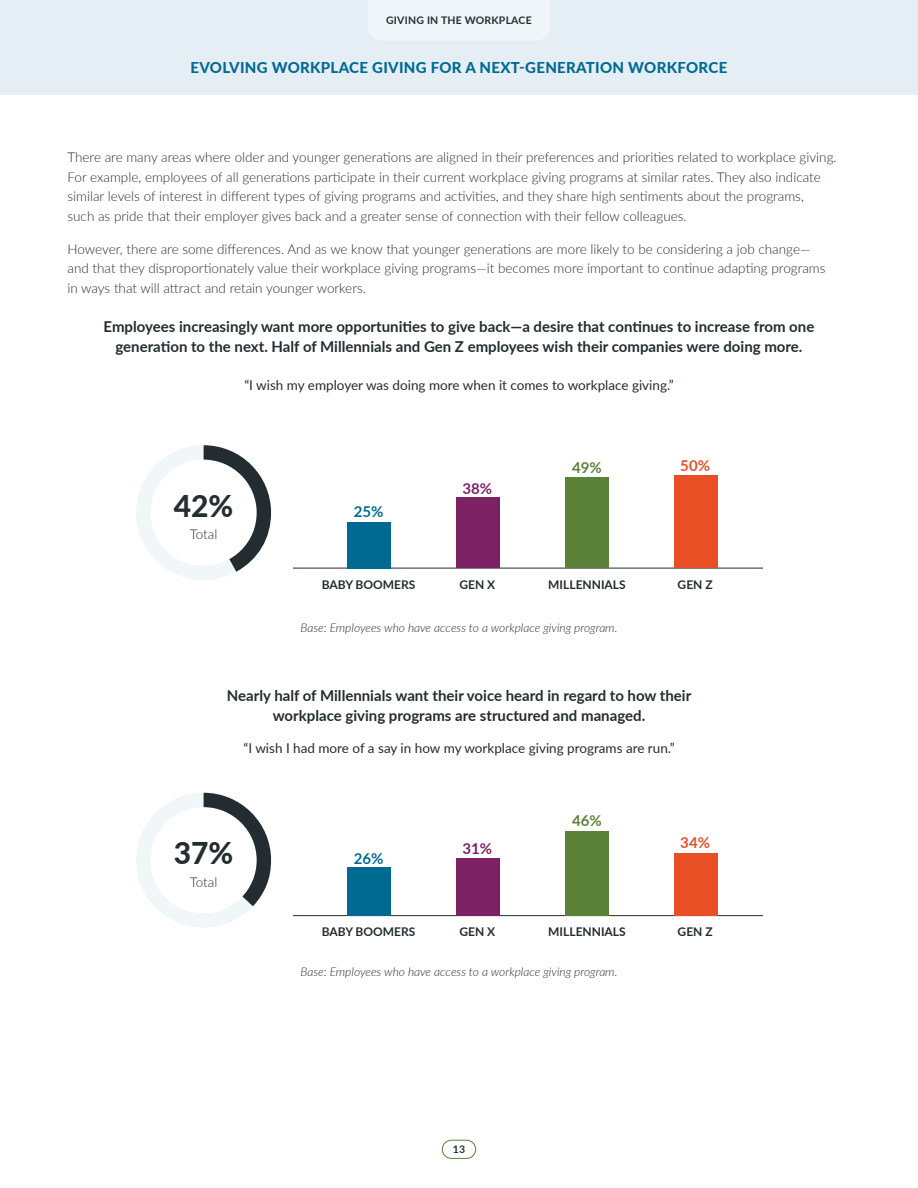
<style>
.page{position:relative;width:918px;height:1188px;background:#fff}
.page>*{position:absolute;margin:0;border:0;box-sizing:border-box;transform-origin:0 0}
.Body_Copy{font:800 30px "Lato";color:#242d30}
.Heading_4{font:700 15px/19.5px "Lato";color:#242d30;text-align:center}
.Heading_2{font:800 15px "Lato";letter-spacing:.02em;color:#006a92}
.t1{font:700 15px "Lato";color:#006a90}
.t2{font:700 15px "Lato";color:#7b2164}
.t3{font:700 15px "Lato";color:#5c8139}
.t4{font:700 15px "Lato";color:#e84f25}
.Body_Copy-2{font:300 13.5px/19.5px "Lato";color:#242d30}
.Heading_5{font:13.5px "Lato";color:#242d30}
.Small_Body_Copy{font:italic 300 12px "Lato";color:#242d30}
.t5{font:700 12px "Lato";color:#232c30}
.t6{font:700 10.5px "Lato";letter-spacing:.02em;color:#242d30}
</style>
<div class="page">
<hr style="left:294px;top:915px;width:468px;height:1px;background:#232d31">
<div style="left:674px;top:853px;width:44px;height:63px;background:#e84f25"></div>
<div style="left:565px;top:831px;width:44px;height:85px;background:#5c8139"></div>
<div style="left:456px;top:858px;width:44px;height:58px;background:#7b2164"></div>
<div style="left:348px;top:868px;width:43px;height:48px;background:#006a90"></div>
<svg style="left:136px;top:793px;width:135px;height:135px"></svg>
<hr style="left:294px;top:568px;width:468px;height:1px;background:#232d31">
<div style="left:674px;top:476px;width:44px;height:92px;background:#e84f25"></div>
<div style="left:565px;top:478px;width:44px;height:90px;background:#5c8139"></div>
<div style="left:456px;top:498px;width:44px;height:70px;background:#7b2164"></div>
<div style="left:348px;top:522px;width:43px;height:46px;background:#006a90"></div>
<svg style="left:136px;top:445px;width:135px;height:135px"></svg>
<div style="left:0;top:0;width:918px;height:94px;background:#e6eef5"></div>
<div style="left:442px;top:1140px;width:34px;height:19px;border:1px solid #5d8139;border-radius:9px"></div>
<p class="t6" style="left:386px;top:12px;width:147px">GIVING IN THE WORKPLACE</p>
<h2 class="Heading_2" style="left:191px;top:56px;width:538px">EVOLVING WORKPLACE GIVING FOR A NEXT-GENERATION WORKFORCE</h2>
<p class="Body_Copy-2" style="left:68px;top:147px;width:771px">There are many areas where older and younger generations are aligned in their preferences and priorities related to workplace giving.<br>For example, employees of all generations participate in their current workplace giving programs at similar rates. They also indicate similar levels of interest in different types of giving programs and activities, and they share high sentiments about the programs,<br>such as pride that their employer gives back and a greater sense of connection with their fellow colleagues.</p>
<p class="Body_Copy-2" style="left:68px;top:238px;width:760px">However, there are some differences. And as we know that younger generations are more likely to be considering a job change— and that they disproportionately value their workplace giving programs—it becomes more important to continue adapting programs in ways that will attract and retain younger workers.</p>
<h4 class="Heading_4" style="left:104px;top:316px;width:712px">Employees increasingly want more opportunities to give back—a desire that continues to increase from one generation to the next. Half of Millennials and Gen Z employees wish their companies were doing more.</h4>
<h5 class="Heading_5" style="left:244px;top:375px;width:431px">“I wish my employer was doing more when it comes to workplace giving.”</h5>
<p class="Body_Copy" style="left:174px;top:484px;width:61px">42%</p>
<p class="Body_Copy-2" style="left:190px;top:524px;width:29px">Total</p>
<p class="t1" style="left:354px;top:501px;width:31px">25%</p>
<p class="t2" style="left:463px;top:477px;width:31px">38%</p>
<p class="t3" style="left:572px;top:457px;width:31px">49%</p>
<p class="t4" style="left:680px;top:455px;width:31px">50%</p>
<p class="t5" style="left:322px;top:575px;width:95px">BABY BOOMERS</p>
<p class="t5" style="left:460px;top:575px;width:37px">GEN X</p>
<p class="t5" style="left:548px;top:575px;width:79px">MILLENNIALS</p>
<p class="t5" style="left:678px;top:575px;width:37px">GEN Z</p>
<p class="Small_Body_Copy" style="left:301px;top:619px;width:318px">Base: Employees who have access to a workplace giving program.</p>
<h4 class="Heading_4" style="left:227px;top:686px;width:466px">Nearly half of Millennials want their voice heard in regard to how their workplace giving programs are structured and managed.</h4>
<h5 class="Heading_5" style="left:244px;top:738px;width:433px">“I wish I had more of a say in how my workplace giving programs are run.”</h5>
<p class="Body_Copy" style="left:174px;top:831px;width:61px">37%</p>
<p class="Body_Copy-2" style="left:190px;top:872px;width:29px">Total</p>
<p class="t1" style="left:354px;top:847px;width:31px">26%</p>
<p class="t2" style="left:463px;top:837px;width:31px">31%</p>
<p class="t3" style="left:572px;top:810px;width:31px">46%</p>
<p class="t4" style="left:680px;top:832px;width:31px">34%</p>
<p class="t5" style="left:322px;top:923px;width:95px">BABY BOOMERS</p>
<p class="t5" style="left:460px;top:923px;width:37px">GEN X</p>
<p class="t5" style="left:548px;top:923px;width:79px">MILLENNIALS</p>
<p class="t5" style="left:678px;top:923px;width:37px">GEN Z</p>
<p class="Small_Body_Copy" style="left:301px;top:963px;width:318px">Base: Employees who have access to a workplace giving program.</p>
<p class="t6" style="left:453px;top:1141px;width:14px">13</p>
</div>
